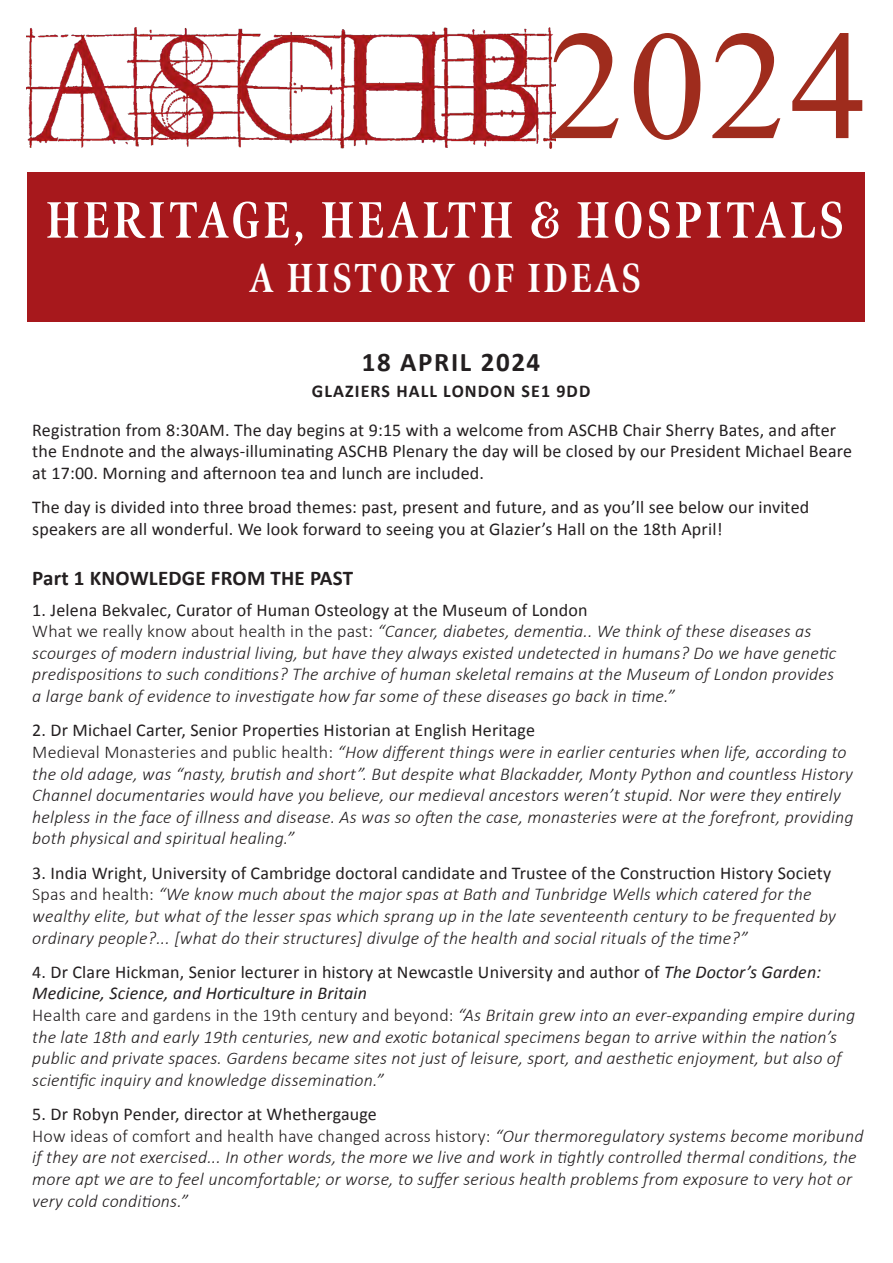
<style>
.page{position:relative;width:893px;height:1263px;background:#fff}
.page>*{position:absolute;margin:0;border:0;box-sizing:border-box;transform-origin:0 0}
.t1{font:155.55px "Times New Roman";color:#9f2c1d}
.t2{font:700 extra-condensed 51.15px "Meno Display";letter-spacing:.08em;color:#fff}
.t3{font:700 extra-condensed 40.5px "Meno Display";letter-spacing:.08em;color:#fff}
.Programme{font:700 27px "Calibri";letter-spacing:.06em;color:#231f20}
.Programme-2{font:700 21px "Calibri";letter-spacing:.01em;color:#231f20}
.Programme-3{font:italic 300 18px/21.6px "Calibri";letter-spacing:.01em;color:#231f20}
.Programme-4{font:18px/21.6px "Calibri";letter-spacing:.01em;color:#231f20}
.Programme-5{font:700 18px "Calibri";letter-spacing:.06em;color:#231f20}
.s1{font-weight:400;font-style:normal}
.s2{font-style:normal}
.s3{font-weight:400}
</style>
<div class="page">
<img style="left:27px;top:27px;width:529px;height:121px">
<div style="left:27px;top:172px;width:838px;height:150px;background:#a7181c"></div>
<p class="t1" style="left:547px;top:-19px;width:322px">2024</p>
<p class="t2" style="left:46px;top:189px;width:799px">HERITAGE, HEALTH &amp; HOSPITALS</p>
<p class="t3" style="left:249px;top:254px;width:393px">A HISTORY OF IDEAS</p>
<p class="Programme" style="left:362px;top:345px;width:180px">18 APRIL 2024</p>
<p class="Programme-5" style="left:312px;top:380px;width:280px">GLAZIERS HALL LONDON SE1 9DD</p>
<p class="Programme-4" style="left:32px;top:418px;width:821px">Registration from 8:30AM. The day begins at 9:15 with a welcome from ASCHB Chair Sherry Bates, and after the Endnote and the always-illuminating ASCHB Plenary the day will be closed by our President Michael Beare at 17:00. Morning and afternoon tea and lunch are included.</p>
<p class="Programme-4" style="left:32px;top:495px;width:778px">The day is divided into three broad themes: past, present and future, and as you’ll see below our invited speakers are all wonderful. We look forward to seeing you at Glazier’s Hall on the 18th April!</p>
<p class="Programme-2" style="left:32px;top:565px;width:322px">Part 1 KNOWLEDGE FROM THE PAST</p>
<p class="Programme-3" style="left:32px;top:599px;width:806px"><span class="s1">1. Jelena Bekvalec, Curator of Human Osteology at the Museum of London<br></span><span class="s2">What we really know about health in the past:</span> “Cancer, diabetes, dementia.. We think of these diseases as scourges of modern industrial living, but have they always existed undetected in humans? Do we have genetic predispositions to such conditions? The archive of human skeletal remains at the Museum of London provides a large bank of evidence to investigate how far some of these diseases go back in time.”</p>
<p class="Programme-3" style="left:32px;top:719px;width:823px"><span class="s1">2. Dr Michael Carter, Senior Properties Historian at English Heritage<br></span><span class="s2">Medieval Monasteries and public health:</span> “How different things were in earlier centuries when life, according to the old adage, was “nasty, brutish and short”. But despite what Blackadder, Monty Python and countless History Channel documentaries would have you believe, our medieval ancestors weren’t stupid. Nor were they entirely helpless in the face of illness and disease. As was so often the case, monasteries were at the forefront, providing both physical and spiritual healing.”</p>
<p class="Programme-3" style="left:32px;top:862px;width:805px"><span class="s1">3. India Wright, University of Cambridge doctoral candidate and Trustee of the Construction History Society </span><span class="s2">Spas and health:</span> “We know much about the major spas at Bath and Tunbridge Wells which catered for the wealthy elite, but what of the lesser spas which sprang up in the late seventeenth century to be frequented by ordinary people?... [what do their structures] divulge of the health and social rituals of the time?”</p>
<p class="Programme-3" style="left:32px;top:961px;width:825px"><span class="s1">4. Dr Clare Hickman, Senior lecturer in history at Newcastle University and author of</span> <span class="s3">The Doctor’s Garden:<br>Medicine, Science, and Horticulture in Britain<br></span><span class="s2">Health care and gardens in the 19th century and beyond:</span> “As Britain grew into an ever-expanding empire during the late 18th and early 19th centuries, new and exotic botanical specimens began to arrive within the nation’s public and private spaces. Gardens became sites not just of leisure, sport, and aesthetic enjoyment, but also of scientific inquiry and knowledge dissemination.”</p>
<p class="Programme-3" style="left:32px;top:1103px;width:833px"><span class="s1">5. Dr Robyn Pender, director at Whethergauge<br></span><span class="s2">How ideas of comfort and health have changed across history:</span> “Our thermoregulatory systems become moribund if they are not exercised... In other words, the more we live and work in tightly controlled thermal conditions, the more apt we are to feel uncomfortable; or worse, to suffer serious health problems from exposure to very hot or very cold conditions.”</p>
</div>
